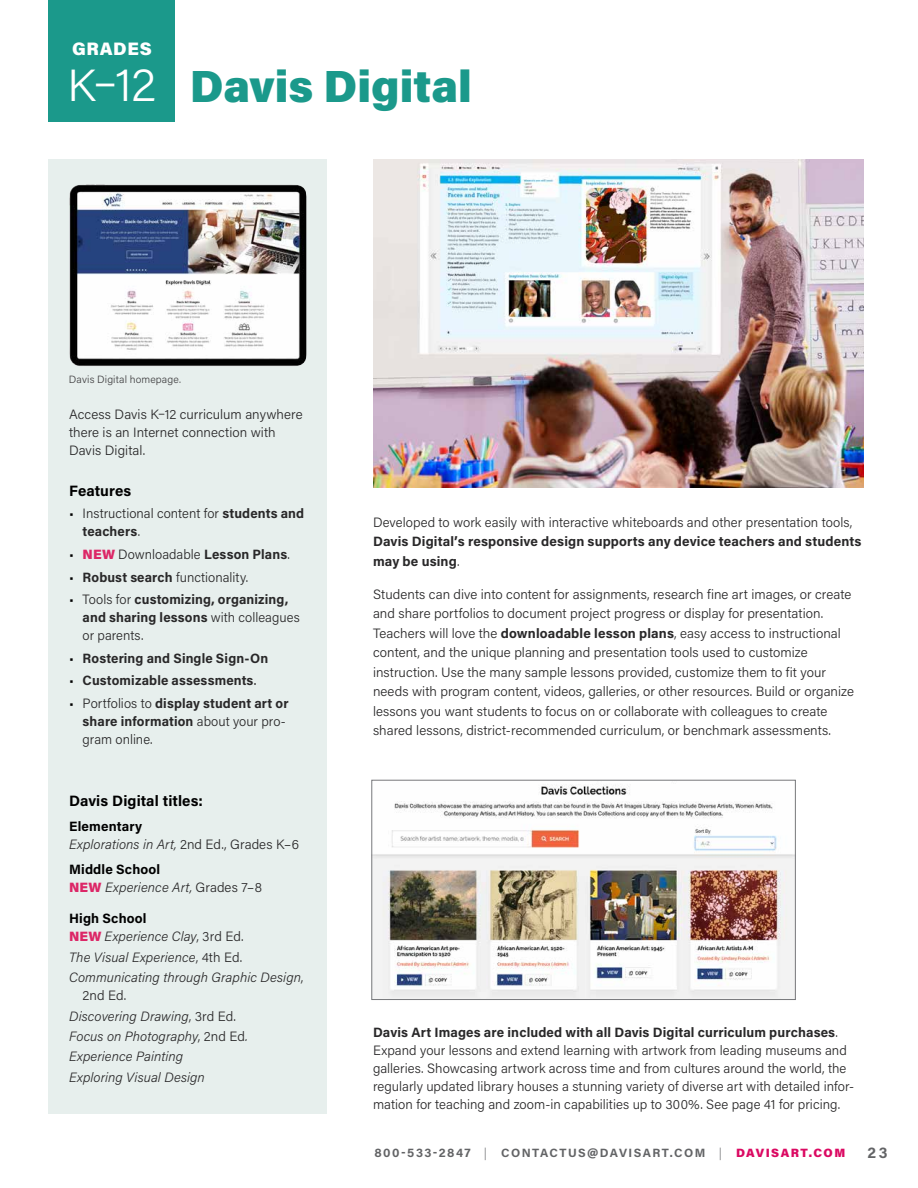
<style>
.page{position:relative;width:918px;height:1188px;background:#fff}
.page>*{position:absolute;margin:0;border:0;box-sizing:border-box;transform-origin:0 0}
.t1{font:900 45px "Acumin Pro";color:#1b998b}
.t2{font:900 18px "Acumin Pro";letter-spacing:.035em;color:#fff}
.t3{font:700 15px "Acumin Pro";letter-spacing:.005em;color:#000}
.t4{font:700 15px "Acumin Pro";color:#636466}
.t5{font:300 13.5px/18px "Acumin Pro";letter-spacing:.005em;color:#292829}
.t6{font:italic 300 13.5px/20.4px "Acumin Pro";letter-spacing:.005em;color:#292829}
.t7{font:700 13.5px/18px "Acumin Pro";letter-spacing:.01em;color:#292829}
.t8{font:700 12px "Acumin Pro";letter-spacing:.12em;color:#636466}
.t9{font:300 10.5px "Acumin Pro";letter-spacing:.015em;color:#414042}
.s1{font-weight:300;color:#fff}
.s2{color:#000}
.s3{font-weight:700}
.s4{font-weight:900;color:#dc2767}
.s5{font-weight:300;color:#000}
.s6{font-weight:300}
.s7{font-weight:400}
.s8{font-weight:700;font-style:normal;color:#000}
.s9{font-style:normal}
.s10{font-weight:900;font-style:normal;color:#dc2767}
.s11{font-weight:200}
.s12{font-weight:900;color:#db0962}
</style>
<div class="page">
<div style="left:49px;top:0;width:126px;height:122px;background:#1b998b"></div>
<div style="left:49px;top:159px;width:278px;height:955px;background:#e7efed"></div>
<img style="left:69px;top:184px;width:238px;height:182px">
<img style="left:374px;top:785px;width:420px;height:213px">
<div style="left:372px;top:780px;width:424px;height:220px;border:1px solid #77787b"></div>
<img style="left:373px;top:159px;width:491px;height:328px">
<h2 class="t2" style="left:72px;top:36px;width:81px">GRADES</h2>
<h1 class="t1" style="left:68px;top:54px;width:406px"><span class="s1">K–12</span> Davis Digital</h1>
<p class="t9" style="left:69px;top:372px;width:114px">Davis Digital homepage.</p>
<p class="t5" style="left:69px;top:405px;width:235px">Access Davis K–12 curriculum anywhere there is an Internet connection with<br>Davis Digital.</p>
<p class="t3" style="left:69px;top:480px;width:64px">Features</p>
<p class="t5" style="left:83px;top:504px;width:223px;text-indent:-14px"><span class="s2">•</span> Instructional content for <span class="s3">students and teachers</span>.</p>
<p class="t5" style="left:69px;top:545px;width:222px"><span class="s2">•</span> <span class="s4">NEW</span> Downloadable <span class="s3">Lesson Plans</span>.</p>
<p class="t5" style="left:69px;top:567px;width:181px"><span class="s2">•</span> <span class="s3">Robust search</span> functionality.</p>
<p class="t7" style="left:83px;top:590px;width:219px;text-indent:-14px"><span class="s5">•</span> <span class="s6">Tools for</span> customizing, organizing, and sharing lessons <span class="s6">with colleagues or parents.</span></p>
<p class="t7" style="left:69px;top:648px;width:201px"><span class="s5">•</span> Rostering and Single Sign-On</p>
<p class="t7" style="left:69px;top:671px;width:189px"><span class="s5">•</span> Customizable assessments<span class="s7">.</span></p>
<p class="t5" style="left:83px;top:694px;width:208px;text-indent:-14px"><span class="s2">•</span> Portfolios to <span class="s3">display student art or share information</span> about your pro&shy;gram online.</p>
<p class="t3" style="left:69px;top:790px;width:135px">Davis Digital titles:</p>
<p class="t6" style="left:69px;top:817px;width:232px;line-height:18px"><span class="s8">Elementary<br></span>Explorations in Art, <span class="s9">2nd Ed., Grades K–6</span></p>
<p class="t6" style="left:69px;top:859px;width:194px;line-height:18px"><span class="s8">Middle School<br></span><span class="s10">NEW</span> Experience Art, <span class="s9">Grades 7–8</span></p>
<p class="t6" style="left:69px;top:909px;width:176px;line-height:18px"><span class="s8">High School<br></span><span class="s10">NEW</span> Experience Clay<span class="s9">, 3rd Ed.</span></p>
<p class="t6" style="left:69px;top:946px;width:236px">The Visual Experience<span class="s9">, 4th Ed.<br></span>Communicating through Graphic Design<span class="s9">,</span></p>
<p class="t6" style="left:69px;top:985px;width:180px;text-indent:14px"><span class="s9">2nd Ed.<br></span>Discovering Drawing<span class="s9">, 3rd Ed.<br></span>Focus on Photography<span class="s9">, 2nd Ed</span>.<br>Experience Painting<br>Exploring Visual Design</p>
<p class="t5" style="left:373px;top:512px;width:481px">Developed to work easily with interactive whiteboards and other presentation tools,</p>
<p class="t7" style="left:373px;top:531px;width:490px;line-height:19.5px">Davis Digital’s responsive design supports any device teachers and students may be using<span class="s6">.</span></p>
<p class="t5" style="left:373px;top:584px;width:482px;line-height:19.5px">Students can dive into content for assignments, research fine art images, or create and share portfolios to document project progress or display for presentation.<br>Teachers will love the <span class="s3">downloadable lesson plans</span>, easy access to instructional content, and the unique planning and presentation tools used to customize instruction. Use the many sample lessons provided, customize them to fit your needs with program content, videos, galleries, or other resources. Build or organize lessons you want students to focus on or collaborate with colleagues to create shared lessons, district-recommended curriculum, or benchmark assessments.</p>
<p class="t5" style="left:373px;top:1023px;width:483px"><span class="s3">Davis Art Images are included with all Davis Digital curriculum purchases</span>.<br>Expand your lessons and extend learning with artwork from leading museums and galleries. Showcasing artwork across time and from cultures around the world, the regularly updated library houses a stunning variety of diverse art with detailed infor&shy;mation for teaching and zoom-in capabilities up to 300%. See page 41 for pricing.</p>
<p class="t8" style="left:374px;top:1145px;width:472px">800-533-2847 <span class="s11">|</span> CONTACTUS@DAVISART.COM <span class="s11">|</span> <span class="s12">DAVISART.COM</span></p>
<p class="t4" style="left:868px;top:1142px;width:21px">23</p>
</div>
